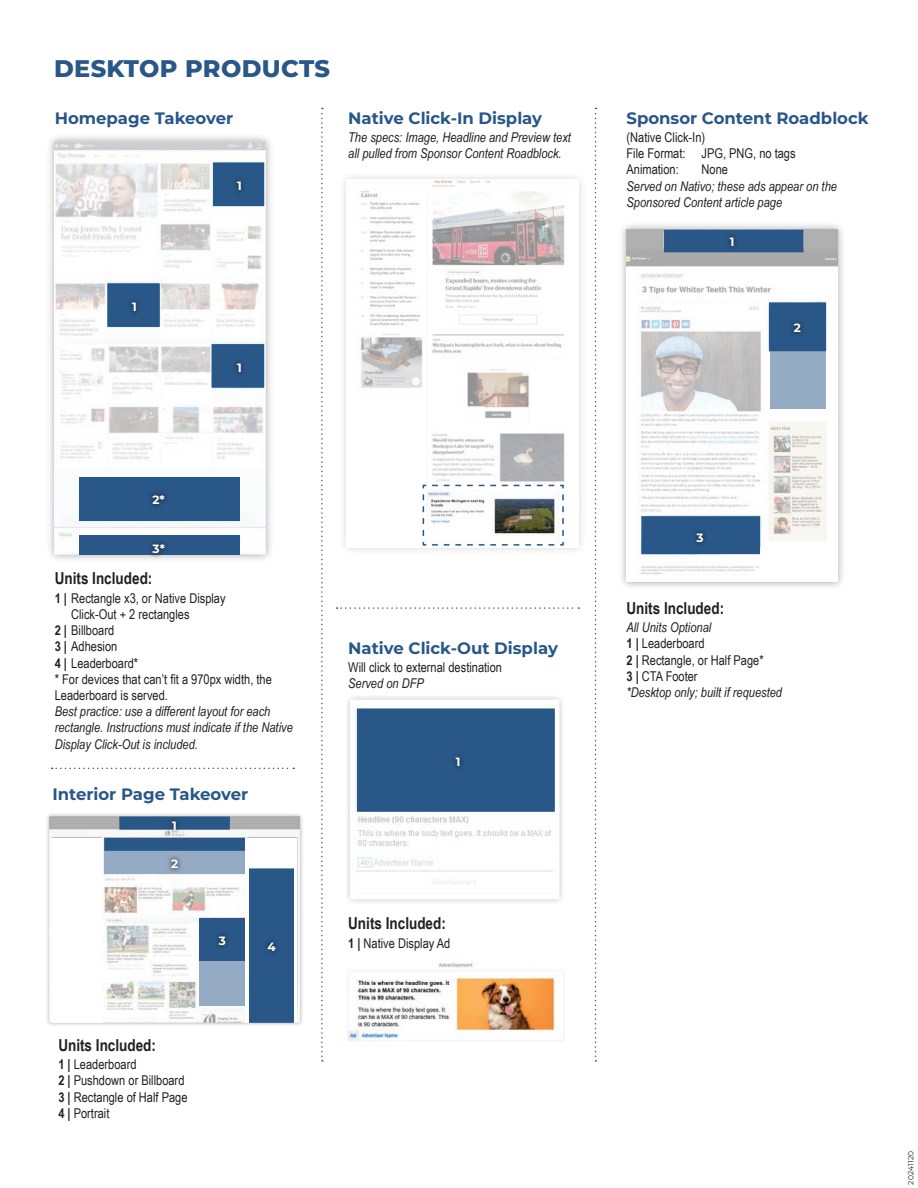
<style>
.page{position:relative;width:918px;height:1188px;background:#fff}
.page>*{position:absolute;margin:0;border:0;box-sizing:border-box;transform-origin:0 0}
.t1{font:800 24px "Montserrat";letter-spacing:.015em;color:#285788}
.t2{font:700 16.5px "Montserrat";color:#285788}
.t3{font:700 16.5px "Arial Narrow";color:#231f20}
.t4{font:italic 13.5px/16.2px "Arial Narrow";color:#231f20}
.t5{font:13.5px/16.2px "Arial Narrow";color:#231f20}
.t6{font:700 12px "Montserrat";color:#fff}
.t7{font:7.5px "Montserrat";letter-spacing:.015em;color:#231f20}
.s1{font-weight:700}
.s2{font-weight:700;font-style:normal}
.s3{font-style:normal}
</style>
<div class="page">
<svg style="left:321px;top:108px;width:2px;height:954px"></svg>
<svg style="left:595px;top:108px;width:2px;height:954px"></svg>
<div style="left:46px;top:133px;width:228px;height:430px;background:#231f20;opacity:.4"></div>
<img style="left:55px;top:141px;width:211px;height:414px">
<div style="left:213px;top:163px;width:51px;height:43px;background:#285788"></div>
<div style="left:107px;top:283px;width:53px;height:44px;background:#285788;border:2px solid #285788"></div>
<div style="left:212px;top:344px;width:52px;height:44px;background:#285788;border:2px solid #285788"></div>
<div style="left:80px;top:478px;width:160px;height:43px;background:#285788"></div>
<div style="left:80px;top:536px;width:160px;height:19px;background:#285788"></div>
<div style="left:232px;top:176px;width:14px;height:20px;background:#231f20;opacity:.75"></div>
<div style="left:127px;top:297px;width:15px;height:20px;background:#231f20;opacity:.75"></div>
<div style="left:232px;top:358px;width:14px;height:20px;background:#231f20;opacity:.75"></div>
<div style="left:147px;top:490px;width:23px;height:19px;background:#231f20;opacity:.75"></div>
<div style="left:147px;top:539px;width:23px;height:20px;background:#231f20;opacity:.75"></div>
<svg style="left:337px;top:607px;width:242px;height:2px"></svg>
<svg style="left:52px;top:768px;width:242px;height:1px"></svg>
<img style="left:347px;top:696px;width:216px;height:207px">
<div style="left:355px;top:707px;width:201px;height:106px;background:#285788;border:2px solid #fff"></div>
<div style="left:618px;top:222px;width:228px;height:368px;background:#231f20;opacity:.4"></div>
<img style="left:627px;top:230px;width:211px;height:352px">
<div style="left:770px;top:303px;width:55px;height:106px;background:#95abc3"></div>
<div style="left:769px;top:302px;width:57px;height:49px;background:#285788"></div>
<div style="left:664px;top:230px;width:140px;height:22px;background:#285788"></div>
<div style="left:641px;top:516px;width:119px;height:38px;background:#285788;border:2px solid #285788"></div>
<div style="left:789px;top:318px;width:17px;height:19px;background:#231f20;opacity:.75"></div>
<div style="left:691px;top:528px;width:18px;height:19px;background:#231f20;opacity:.75"></div>
<div style="left:724px;top:232px;width:15px;height:19px;background:#231f20;opacity:.75"></div>
<div style="left:45px;top:812px;width:259px;height:215px;background:#231f20;opacity:.4"></div>
<img style="left:50px;top:817px;width:249px;height:206px">
<div style="left:119px;top:817px;width:111px;height:13px;background:#285788;border:2px solid #285788"></div>
<div style="left:104px;top:839px;width:141px;height:35px;background:#95abc3"></div>
<div style="left:52px;top:838px;width:51px;height:185px;background:#fff"></div>
<div style="left:246px;top:838px;width:51px;height:185px;background:#fff"></div>
<div style="left:104px;top:838px;width:141px;height:13px;background:#285788;border:2px solid #285788"></div>
<div style="left:167px;top:816px;width:15px;height:20px;background:#231f20;opacity:.75"></div>
<div style="left:451px;top:752px;width:14px;height:19px;background:#231f20;opacity:.75"></div>
<div style="left:166px;top:854px;width:17px;height:20px;background:#231f20;opacity:.75"></div>
<div style="left:249px;top:868px;width:45px;height:155px;background:#285788"></div>
<div style="left:200px;top:918px;width:45px;height:88px;background:#95abc3"></div>
<div style="left:200px;top:918px;width:45px;height:43px;background:#285788"></div>
<div style="left:214px;top:931px;width:17px;height:19px;background:#231f20;opacity:.75"></div>
<div style="left:262px;top:937px;width:19px;height:19px;background:#231f20;opacity:.75"></div>
<div style="left:338px;top:171px;width:249px;height:384px;background:#231f20;opacity:.4"></div>
<img style="left:361px;top:180px;width:204px;height:302px">
<svg style="left:422px;top:484px;width:142px;height:62px"></svg>
<img style="left:348px;top:963px;width:216px;height:78px">
<h1 class="t1" style="left:54px;top:51px;width:278px">DESKTOP PRODUCTS</h1>
<p class="t2" style="left:55px;top:106px;width:180px">Homepage Takeover</p>
<p class="t6" style="left:237px;top:178px;width:6px">1</p>
<p class="t2" style="left:348px;top:106px;width:195px">Native Click-In Display</p>
<p class="t4" style="left:348px;top:129px;width:224px">The specs: Image, Headline and Preview text all pulled from Sponsor Content Roadblock.</p>
<p class="t6" style="left:132px;top:299px;width:6px">1</p>
<p class="t6" style="left:237px;top:359px;width:6px">1</p>
<p class="t6" style="left:153px;top:491px;width:14px">2*</p>
<p class="t6" style="left:153px;top:541px;width:14px">3*</p>
<p class="t3" style="left:55px;top:566px;width:99px">Units Included:</p>
<p class="t5" style="left:55px;top:589px;width:172px"><span class="s1">1 |</span> Rectangle x3, or Native Display</p>
<p class="t5" style="left:71px;top:606px;width:120px">Click-Out + 2 rectangles</p>
<p class="t5" style="left:55px;top:622px;width:61px"><span class="s1">2 |</span> Billboard</p>
<p class="t5" style="left:55px;top:638px;width:64px"><span class="s1">3 |</span> Adhesion</p>
<p class="t5" style="left:55px;top:654px;width:85px"><span class="s1">4 |</span> Leaderboard*</p>
<p class="t5" style="left:55px;top:670px;width:219px">* For devices that can’t fit a 970px width, the</p>
<p class="t5" style="left:55px;top:687px;width:115px">Leaderboard is served.</p>
<p class="t4" style="left:55px;top:703px;width:240px">Best practice: use a different layout for each rectangle. Instructions must indicate if the Native<br>Display Click-Out is included.</p>
<p class="t2" style="left:52px;top:782px;width:197px">Interior Page Takeover</p>
<p class="t6" style="left:172px;top:817px;width:6px">1</p>
<p class="t6" style="left:171px;top:856px;width:9px">2</p>
<p class="t6" style="left:219px;top:932px;width:9px">3</p>
<p class="t3" style="left:58px;top:1033px;width:99px">Units Included:</p>
<p class="t5" style="left:58px;top:1056px;width:131px"><span class="s1">1 |</span> Leaderboard<br><span class="s1">2 |</span> Pushdown or Billboard<br><span class="s1">3 |</span> Rectangle of Half Page<br><span class="s1">4 |</span> Portrait</p>
<p class="t6" style="left:267px;top:938px;width:10px">4</p>
<p class="t2" style="left:348px;top:636px;width:211px">Native Click-Out Display</p>
<p class="t5" style="left:348px;top:659px;width:155px">Will click to external destination</p>
<p class="t4" style="left:348px;top:675px;width:77px">Served on DFP</p>
<p class="t6" style="left:456px;top:753px;width:6px">1</p>
<p class="t3" style="left:348px;top:911px;width:99px">Units Included:</p>
<p class="t5" style="left:348px;top:934px;width:104px"><span class="s1">1 |</span> Native Display Ad</p>
<p class="t2" style="left:627px;top:106px;width:244px">Sponsor Content Roadblock</p>
<p class="t5" style="left:627px;top:129px;width:171px">(Native Click-In)<br>File Format: JPG, PNG, no tags<br>Animation:</p>
<p class="t5" style="left:702px;top:161px;width:28px">None</p>
<p class="t4" style="left:627px;top:178px;width:212px">Served on Nativo; these ads appear on the<br>Sponsored Content article page</p>
<p class="t6" style="left:730px;top:233px;width:6px">1</p>
<p class="t6" style="left:794px;top:319px;width:9px">2</p>
<p class="t6" style="left:697px;top:529px;width:9px">3</p>
<p class="t3" style="left:626px;top:596px;width:99px">Units Included:</p>
<p class="t4" style="left:626px;top:619px;width:157px">All Units Optional<br><span class="s2">1 |</span> <span class="s3">Leaderboard<br></span><span class="s2">2 |</span> <span class="s3">Rectangle, or Half Page*<br></span><span class="s2">3 |</span> <span class="s3">CTA Footer<br></span>*Desktop only; built if requested</p>
<p class="t7" style="left:906px;top:1185px;width:35px;rotate:-90deg">20241120</p>
</div>
